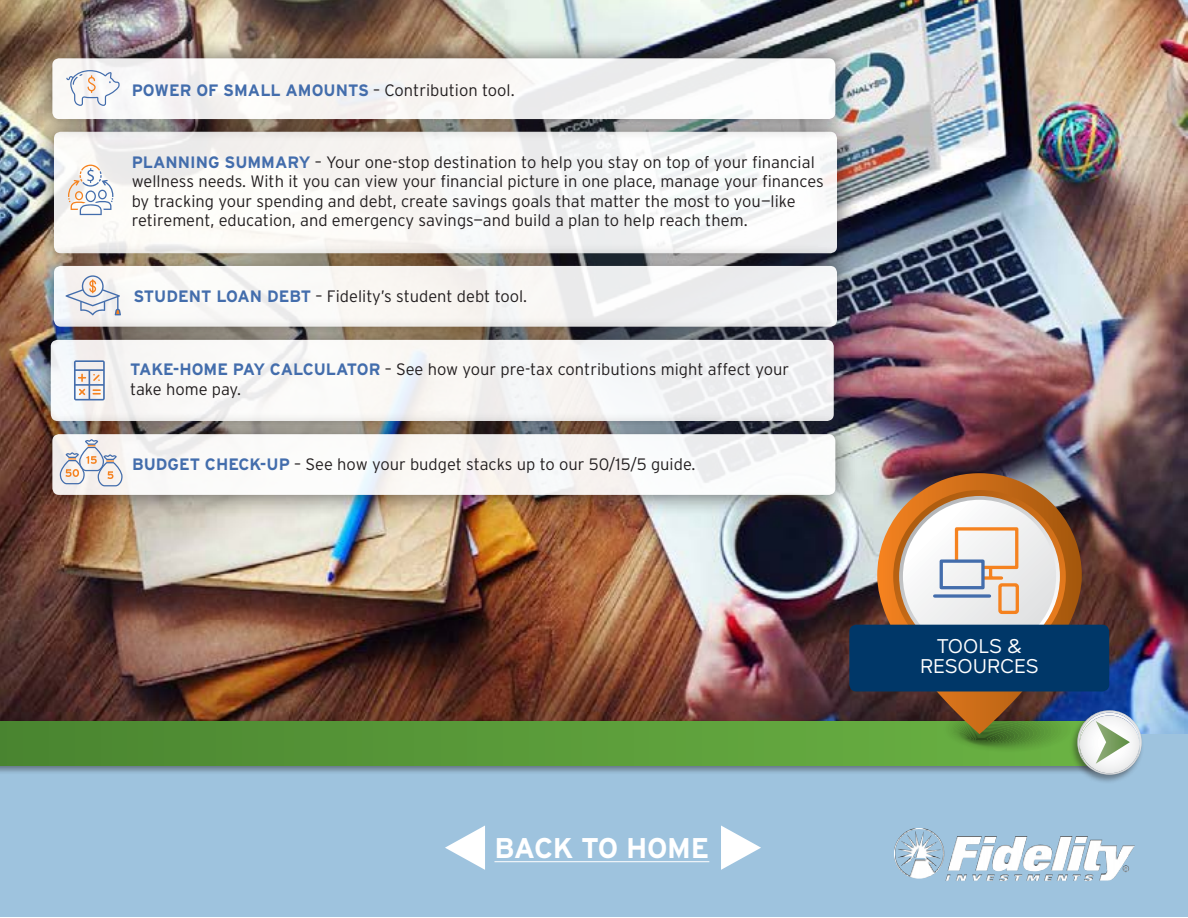
<style>
.page{position:relative;width:1188px;height:918px;background:#fff}
.page>*{position:absolute;margin:0;border:0;box-sizing:border-box;transform-origin:0 0}
.t1{font:700 28.5px "Interstate";letter-spacing:-.01em;color:#fff}
.t2{font:19.8px/19.8px "Rutan";color:#fff;text-align:center}
.t3{font:300 16.5px/19.5px "Interstate";color:#231f20}
.t4{font:700 16.5px "Interstate";color:#436dac}
.s1{font-weight:300;color:#231f20}
.s2{font-weight:700;color:#436dac}
</style>
<div class="page">
<img style="left:0;top:0;width:1188px;height:735px">
<div style="left:31px;top:109px;width:829px;height:167px;background:#231f20;opacity:.75"></div>
<div style="left:54px;top:132px;width:783px;height:121px;background:linear-gradient(to right,#f8f6f3,#f6f7f8);border-radius:7px"></div>
<div style="left:30px;top:36px;width:828px;height:106px;background:#231f20;opacity:.75"></div>
<div style="left:52px;top:58px;width:783px;height:61px;background:linear-gradient(to right,#f6f4f2,#f7f7f7);border-radius:7px"></div>
<svg style="left:66px;top:70px;width:54px;height:36px"></svg>
<svg style="left:721px;top:826px;width:40px;height:44px"></svg>
<svg style="left:445px;top:826px;width:40px;height:44px"></svg>
<div style="left:0;top:720px;width:1130px;height:55px;background:#231f20;opacity:.45"></div>
<svg style="left:0;top:722px;width:942px;height:43px;background:#579838"></svg>
<div style="left:1069px;top:709px;width:76px;height:75px;background:#231f20;opacity:.45"></div>
<svg style="left:68px;top:165px;width:45px;height:50px"></svg>
<div style="left:31px;top:243px;width:829px;height:107px;background:#231f20;opacity:.75"></div>
<div style="left:54px;top:266px;width:783px;height:61px;background:linear-gradient(to right,#fbf9f5,#f0f0f1);border-radius:7px"></div>
<svg style="left:66px;top:275px;width:55px;height:40px"></svg>
<div style="left:28px;top:317px;width:828px;height:127px;background:#231f20;opacity:.75"></div>
<div style="left:51px;top:340px;width:783px;height:81px;background:#f6f6f5;border-radius:7px"></div>
<svg style="left:74px;top:360px;width:31px;height:40px"></svg>
<div style="left:30px;top:411px;width:828px;height:107px;background:#231f20;opacity:.75"></div>
<div style="left:52px;top:434px;width:783px;height:61px;background:linear-gradient(to right,#f7f5f4,#f7f7f7);border-radius:7px"></div>
<svg style="left:60px;top:439px;width:63px;height:47px"></svg>
<svg style="left:942px;top:705px;width:200px;height:70px"></svg>
<svg style="left:975px;top:737px;width:13px;height:4px"></svg>
<img style="left:877px;top:473px;width:205px;height:261px">
<svg style="left:897px;top:493px;width:165px;height:166px"></svg>
<div style="left:893px;top:490px;width:173px;height:173px;border:7px solid #fff;border-radius:50%"></div>
<svg style="left:901px;top:498px;width:157px;height:157px"></svg>
<div style="left:899px;top:496px;width:161px;height:161px;border:4px solid #fff;border-radius:50%"></div>
<svg style="left:931px;top:526px;width:90px;height:90px"></svg>
<div style="left:849px;top:625px;width:260px;height:66px;background:#003768;border-radius:7px"></div>
<img style="left:894px;top:829px;width:241px;height:52px">
<p class="t4" style="left:132px;top:81px;width:384px">POWER OF SMALL AMOUNTS <span class="s1">– Contribution tool.</span></p>
<p class="t3" style="left:132px;top:152px;width:694px"><span class="s2">PLANNING SUMMARY</span> – Your one-stop destination to help you stay on top of your financial wellness needs. With it you can view your financial picture in one place, manage your finances by tracking your spending and debt, create savings goals that matter the most to you—like retirement, education, and emergency savings—and build a plan to help reach them.</p>
<p class="t3" style="left:133px;top:286px;width:395px"><span class="s2">STUDENT LOAN DEBT</span> – Fidelity’s student debt tool.</p>
<p class="t3" style="left:130px;top:359px;width:660px"><span class="s2">TAKE-HOME PAY CALCULATOR</span> – See how your pre-tax contributions might affect your take home pay.</p>
<p class="t3" style="left:132px;top:454px;width:565px"><span class="s2">BUDGET CHECK-UP</span> – See how your budget stacks up to our 50/15/5 guide.</p>
<h1 class="t1" style="left:494px;top:832px;width:216px">BACK TO HOME</h1>
<p class="t2" style="left:920px;top:636px;width:120px">TOOLS &amp;<br>RESOURCES</p>
</div>
